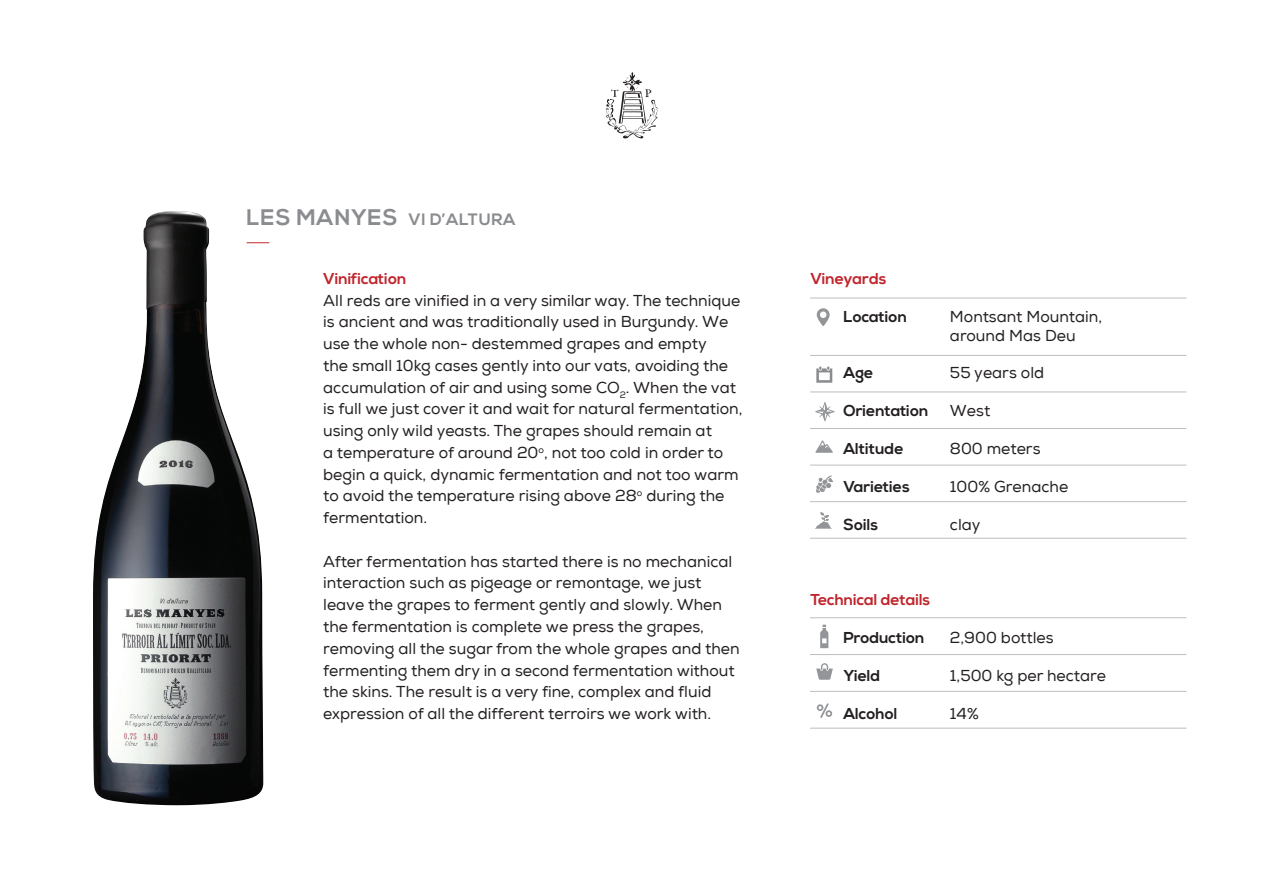
<style>
.page{position:relative;width:1263px;height:893px;background:#fff}
.page>*{position:absolute;margin:0;border:0;box-sizing:border-box;transform-origin:0 0}
.t1{font:700 16.5px "Nexa";letter-spacing:.03em;color:#8a8c8f}
.t2{font:15.75px/21.8px "Nexa W01";color:#231f20}
.t3{font:700 15.75px "Nexa";color:#231f20}
.t4{font:700 15.75px "Nexa";color:#c0262d}
.s1{font-size:22.5px}
</style>
<div class="page">
<svg style="left:815px;top:512px;width:17px;height:17px"></svg>
<svg style="left:817px;top:308px;width:13px;height:18px"></svg>
<hr style="left:810px;top:298px;width:376px;height:1px;background:#bcbdc0">
<hr style="left:810px;top:355px;width:376px;height:1px;background:#bcbdc0">
<hr style="left:810px;top:392px;width:376px;height:1px;background:#bcbdc0">
<hr style="left:810px;top:428px;width:376px;height:1px;background:#bcbdc0">
<hr style="left:810px;top:465px;width:376px;height:1px;background:#bcbdc0">
<hr style="left:810px;top:501px;width:376px;height:1px;background:#bcbdc0">
<hr style="left:810px;top:538px;width:376px;height:1px;background:#bcbdc0">
<hr style="left:810px;top:617px;width:376px;height:1px;background:#bcbdc0">
<hr style="left:810px;top:654px;width:376px;height:1px;background:#bcbdc0">
<hr style="left:810px;top:691px;width:376px;height:1px;background:#bcbdc0">
<hr style="left:810px;top:728px;width:376px;height:1px;background:#bcbdc0">
<svg style="left:816px;top:663px;width:17px;height:17px"></svg>
<svg style="left:817px;top:703px;width:15px;height:15px"></svg>
<svg style="left:820px;top:625px;width:8px;height:23px"></svg>
<svg style="left:815px;top:440px;width:18px;height:13px"></svg>
<svg style="left:606px;top:72px;width:52px;height:66px"></svg>
<svg style="left:816px;top:366px;width:16px;height:17px"></svg>
<svg style="left:815px;top:402px;width:20px;height:19px"></svg>
<img style="left:93px;top:211px;width:170px;height:594px">
<svg style="left:816px;top:475px;width:17px;height:18px"></svg>
<p class="t1" style="left:247px;top:210px;width:268px"><span class="s1">LES MANYES</span> Vi d’altura</p>
<p class="t4" style="left:323px;top:269px;width:85px">Vinification</p>
<p class="t2" style="left:323px;top:290px;width:421px">All reds are vinified in a very similar way. The technique is ancient and was traditionally used in Burgundy. We use the whole non- destemmed grapes and empty<br>the small 10kg cases gently into our vats, avoiding the accumulation of air and using some CO<sub>2</sub>. When the vat is full we just cover it and wait for natural fermentation, using only wild yeasts. The grapes should remain at<br>a temperature of around 20<sup>o</sup>, not too cold in order to begin a quick, dynamic fermentation and not too warm to avoid the temperature rising above 28<sup>o</sup> during the fermentation.</p>
<p class="t2" style="left:323px;top:551px;width:418px">After fermentation has started there is no mechanical interaction such as pigeage or remontage, we just leave the grapes to ferment gently and slowly. When the fermentation is complete we press the grapes, removing all the sugar from the whole grapes and then fermenting them dry in a second fermentation without the skins. The result is a very fine, complex and fluid expression of all the different terroirs we work with.</p>
<p class="t4" style="left:810px;top:269px;width:78px">Vineyards</p>
<p class="t3" style="left:843px;top:307px;width:65px">Location</p>
<p class="t2" style="left:950px;top:307px;width:154px;line-height:18.9px">Montsant Mountain, around Mas Deu</p>
<p class="t3" style="left:843px;top:364px;width:32px">Age</p>
<p class="t2" style="left:950px;top:363px;width:96px">55 years old</p>
<p class="t3" style="left:843px;top:402px;width:87px">Orientation</p>
<p class="t2" style="left:950px;top:400px;width:42px">West</p>
<p class="t3" style="left:843px;top:440px;width:62px">Altitude</p>
<p class="t2" style="left:950px;top:438px;width:92px">800 meters</p>
<p class="t3" style="left:843px;top:477px;width:68px">Varieties</p>
<p class="t2" style="left:950px;top:476px;width:120px">100% Grenache</p>
<p class="t3" style="left:843px;top:515px;width:36px">Soils</p>
<p class="t2" style="left:950px;top:514px;width:32px">clay</p>
<p class="t4" style="left:810px;top:591px;width:121px">Technical details</p>
<p class="t3" style="left:843px;top:629px;width:83px">Production</p>
<p class="t2" style="left:950px;top:627px;width:105px">2,900 bottles</p>
<p class="t3" style="left:843px;top:666px;width:38px">Yield</p>
<p class="t2" style="left:950px;top:665px;width:158px">1,500 kg per hectare</p>
<p class="t3" style="left:843px;top:704px;width:55px">Alcohol</p>
<p class="t2" style="left:950px;top:703px;width:30px">14%</p>
</div>
